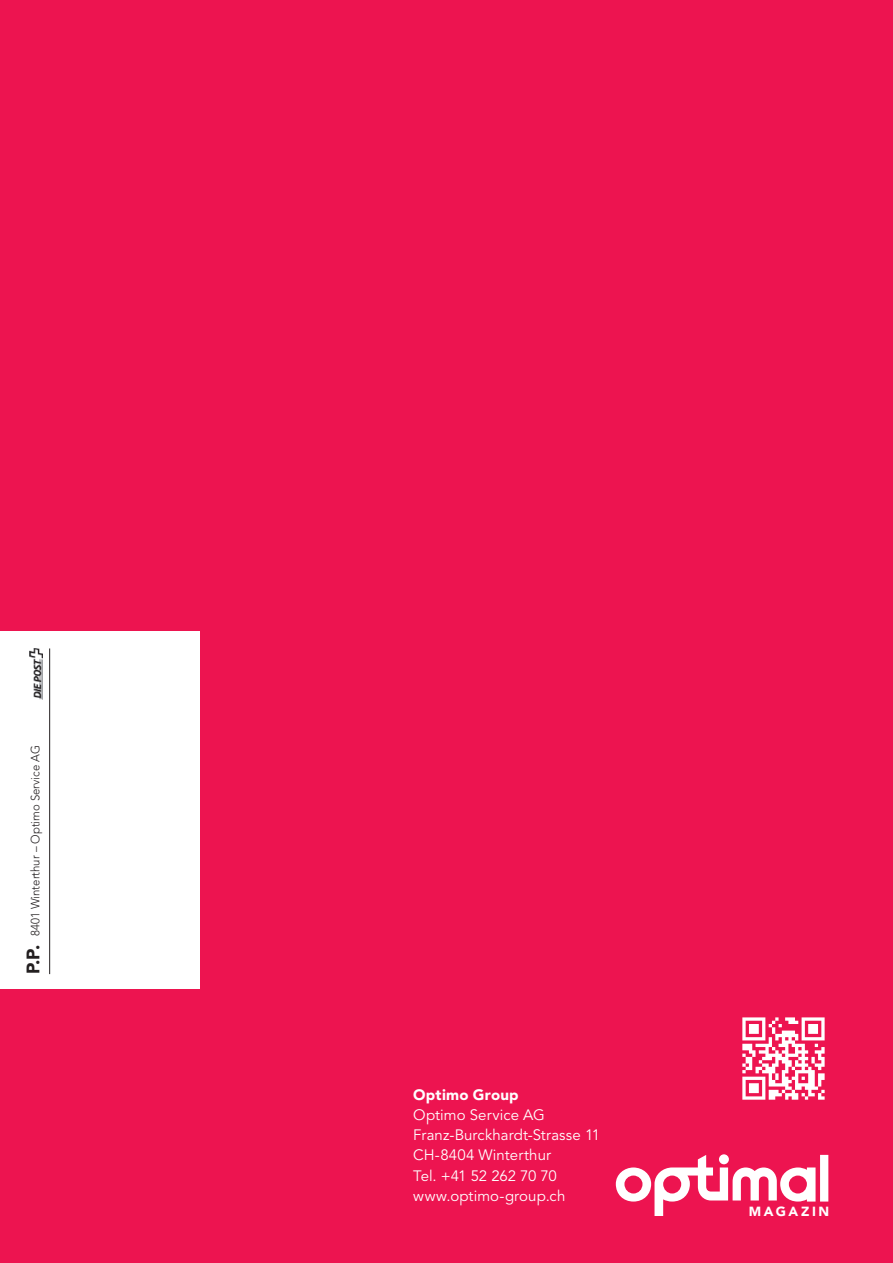
<style>
.page{position:relative;width:893px;height:1263px;background:#ed1450}
.page>*{position:absolute;margin:0;border:0;box-sizing:border-box;transform-origin:0 0}
.t1{font:15px/20.2px "Avenir LT Std";letter-spacing:.005em;color:#fff}
.t2{font:900 15px "Avenir LT Std";letter-spacing:.01em;color:#fff}
.t3{font:900 13.2px "Avenir LT Std";letter-spacing:.195em;color:#fff}
.t4{font:300 12px "Avenir LT Std";color:#231f20;scale:.95 1}
.s1{font-weight:900;font-size:18px}
</style>
<div class="page">
<div style="left:0;top:631px;width:200px;height:358px;background:#fff"></div>
<hr style="left:49px;top:648px;width:1px;height:326px;background:#231f20">
<img style="left:29px;top:648px;width:13px;height:52px">
<svg style="left:742px;top:1017px;width:83px;height:83px"></svg>
<svg style="left:616px;top:1154px;width:199px;height:62px"></svg>
<div style="left:820px;top:1155px;width:8px;height:46px;background:#fff"></div>
<p class="t4" style="left:28px;top:974px;width:242px;rotate:-90deg"><span class="s1">P.P.</span> 8401 Winterthur – Optimo Service AG</p>
<p class="t2" style="left:413px;top:1085px;width:107px">Optimo Group</p>
<p class="t1" style="left:413px;top:1105px;width:188px">Optimo Service AG<br>Franz-Burckhardt-Strasse 11<br>CH-8404 Winterthur<br>Tel. +41 52 262 70 70 www.optimo-group.ch</p>
<p class="t3" style="left:749px;top:1203px;width:82px">MAGAZIN</p>
</div>
